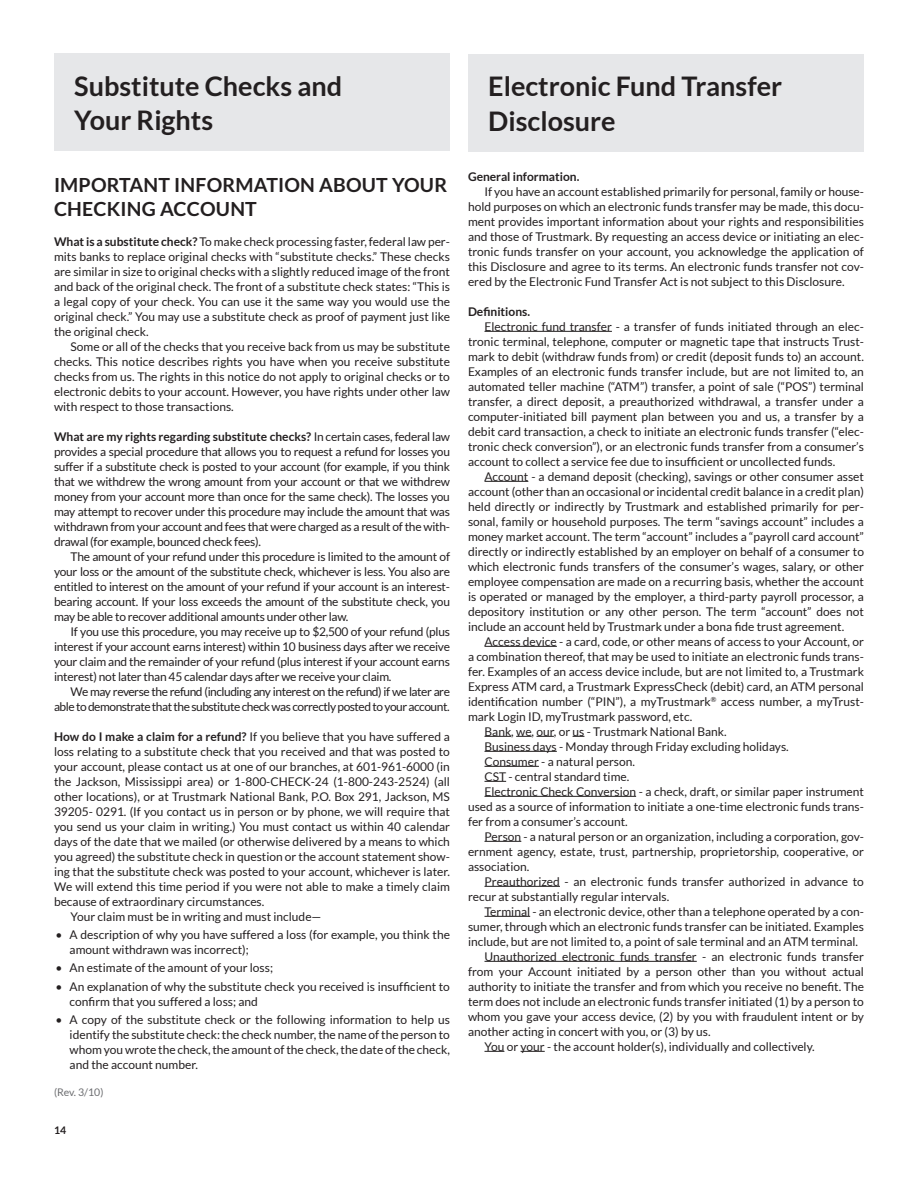
<style>
.page{position:relative;width:918px;height:1188px;background:#fff}
.page>*{position:absolute;margin:0;border:0;box-sizing:border-box;transform-origin:0 0}
.t1{font:700 27px/34.5px "Lato";color:#231f20}
.t2{font:700 19.5px/24px "Lato";letter-spacing:.01em;color:#231f20}
.t3{font:12px/15px "Lato";color:#231f20;text-align:justify}
.t4{font:12px/15px "Lato";letter-spacing:-.04em;color:#231f20;text-align:right}
.t5{font:700 12px "Lato";color:#231f20}
.t6{font:10.5px "Lato";color:#6c6d70}
.t7{font:700 10.5px "Lato";color:#231f20}
.s1{font-weight:700}
</style>
<div class="page">
<div style="left:54px;top:53px;width:396px;height:98px;background:#e6e7e9"></div>
<hr style="left:484px;top:331px;width:128px;height:1px;background:#231f20">
<hr style="left:484px;top:481px;width:44px;height:1px;background:#231f20">
<hr style="left:484px;top:646px;width:73px;height:1px;background:#231f20">
<svg style="left:484px;top:736px;width:70px;height:1px"></svg>
<hr style="left:484px;top:751px;width:73px;height:1px;background:#231f20">
<hr style="left:484px;top:766px;width:55px;height:1px;background:#231f20">
<svg style="left:484px;top:781px;width:22px;height:1px"></svg>
<hr style="left:484px;top:796px;width:152px;height:1px;background:#231f20">
<hr style="left:484px;top:841px;width:37px;height:1px;background:#231f20">
<hr style="left:484px;top:886px;width:76px;height:1px;background:#231f20">
<hr style="left:484px;top:916px;width:46px;height:1px;background:#231f20">
<hr style="left:484px;top:961px;width:213px;height:1px;background:#231f20">
<svg style="left:484px;top:1051px;width:20px;height:1px"></svg>
<svg style="left:521px;top:1051px;width:24px;height:1px"></svg>
<div style="left:468px;top:54px;width:396px;height:97px;background:#e6e7e9"></div>
<p class="t1" style="left:74px;top:68px;width:270px">Substitute Checks and<br>Your Rights</p>
<p class="t2" style="left:54px;top:173px;width:395px">IMPORTANT INFORMATION ABOUT YOUR<br>CHECKING ACCOUNT</p>
<p class="t3" style="left:54px;top:234px;width:398px"><span class="s1">What is a substitute check?</span> To make check processing faster, federal law per&shy;mits banks to replace original checks with “substitute checks.” These checks are similar in size to original checks with a slightly reduced image of the front and back of the original check. The front of a substitute check states: “This is a legal copy of your check. You can use it the same way you would use the original check.” You may use a substitute check as proof of payment just like the original check.</p>
<p class="t3" style="left:54px;top:339px;width:398px;text-indent:16px">Some or all of the checks that you receive back from us may be substitute checks. This notice describes rights you have when you receive substitute checks from us. The rights in this notice do not apply to original checks or to electronic debits to your account. However, you have rights under other law with respect to those transactions.</p>
<p class="t3" style="left:54px;top:429px;width:398px"><span class="s1">What are my rights regarding substitute checks?</span> In certain cases, federal law provides a special procedure that allows you to request a refund for losses you suffer if a substitute check is posted to your account (for example, if you think that we withdrew the wrong amount from your account or that we withdrew money from your account more than once for the same check). The losses you may attempt to recover under this procedure may include the amount that was withdrawn from your account and fees that were charged as a result of the with&shy;drawal (for example, bounced check fees).</p>
<p class="t3" style="left:54px;top:549px;width:398px;text-indent:16px">The amount of your refund under this procedure is limited to the amount of your loss or the amount of the substitute check, whichever is less. You also are entitled to interest on the amount of your refund if your account is an interest&shy;bearing account. If your loss exceeds the amount of the substitute check, you may be able to recover additional amounts under other law.</p>
<p class="t3" style="left:54px;top:624px;width:398px;text-indent:16px">If you use this procedure, you may receive up to $2,500 of your refund (plus interest if your account earns interest) within 10 business days after we receive your claim and the remainder of your refund (plus interest if your account earns interest) not later than 45 calendar days after we receive your claim.</p>
<p class="t4" style="left:54px;top:684px;width:397px">We may reverse the refund (including any interest on the refund) if we later are able to demonstrate that the substitute check was correctly posted to your account.</p>
<p class="t3" style="left:54px;top:729px;width:398px"><span class="s1">How do I make a claim for a refund?</span> If you believe that you have suffered a loss relating to a substitute check that you received and that was posted to your account, please contact us at one of our branches, at 601-961-6000 (in the Jackson, Mississippi area) or 1-800-CHECK-24 (1-800-243-2524) (all other locations), or at Trustmark National Bank, P.O. Box 291, Jackson, MS 39205- 0291. (If you contact us in person or by phone, we will require that you send us your claim in writing.) You must contact us within 40 calendar days of the date that we mailed (or otherwise delivered by a means to which you agreed) the substitute check in question or the account statement show&shy;ing that the substitute check was posted to your account, whichever is later.<br>We will extend this time period if you were not able to make a timely claim because of extraordinary circumstances.</p>
<p class="t3" style="left:70px;top:909px;width:252px">Your claim must be in writing and must include—</p>
<p class="t3" style="left:70px;top:927px;width:382px;text-indent:-14px">• A description of why you have suffered a loss (for example, you think the amount withdrawn was incorrect);</p>
<p class="t3" style="left:56px;top:961px;width:219px">• An estimate of the amount of your loss;</p>
<p class="t3" style="left:70px;top:979px;width:382px;text-indent:-14px">• An explanation of why the substitute check you received is insufficient to confirm that you suffered a loss; and</p>
<p class="t3" style="left:70px;top:1012px;width:382px;text-indent:-14px">• A copy of the substitute check or the following information to help us identify the substitute check: the check number, the name of the person to whom you wrote the check, the amount of the check, the date of the check, and the account number.</p>
<p class="t6" style="left:54px;top:1086px;width:51px">(Rev. 3/10)</p>
<p class="t7" style="left:54px;top:1124px;width:14px">14</p>
<p class="t1" style="left:488px;top:69px;width:296px">Electronic Fund Transfer<br>Disclosure</p>
<p class="t5" style="left:468px;top:169px;width:113px">General information.</p>
<p class="t3" style="left:468px;top:184px;width:398px;text-indent:16px">If you have an account established primarily for personal, family or house&shy;hold purposes on which an electronic funds transfer may be made, this docu&shy;ment provides important information about your rights and responsibilities and those of Trustmark. By requesting an access device or initiating an elec&shy;tronic funds transfer on your account, you acknowledge the application of this Disclosure and agree to its terms. An electronic funds transfer not cov&shy;ered by the Electronic Fund Transfer Act is not subject to this Disclosure.</p>
<p class="t5" style="left:468px;top:304px;width:64px">Definitions.</p>
<p class="t3" style="left:468px;top:319px;width:398px;text-indent:16px">Electronic fund transfer - a transfer of funds initiated through an elec&shy;tronic terminal, telephone, computer or magnetic tape that instructs Trust&shy;mark to debit (withdraw funds from) or credit (deposit funds to) an account.<br>Examples of an electronic funds transfer include, but are not limited to, an automated teller machine (“ATM”) transfer, a point of sale (“POS”) terminal transfer, a direct deposit, a preauthorized withdrawal, a transfer under a computer-initiated bill payment plan between you and us, a transfer by a debit card transaction, a check to initiate an electronic funds transfer (“elec&shy;tronic check conversion”), or an electronic funds transfer from a consumer’s account to collect a service fee due to insufficient or uncollected funds.</p>
<p class="t3" style="left:468px;top:469px;width:398px;text-indent:16px">Account - a demand deposit (checking), savings or other consumer asset account (other than an occasional or incidental credit balance in a credit plan) held directly or indirectly by Trustmark and established primarily for per&shy;sonal, family or household purposes. The term “savings account” includes a money market account. The term “account” includes a “payroll card account” directly or indirectly established by an employer on behalf of a consumer to which electronic funds transfers of the consumer’s wages, salary, or other employee compensation are made on a recurring basis, whether the account is operated or managed by the employer, a third-party payroll processor, a depository institution or any other person. The term “account” does not include an account held by Trustmark under a bona fide trust agreement.</p>
<p class="t3" style="left:468px;top:634px;width:398px;text-indent:16px">Access device - a card, code, or other means of access to your Account, or a combination thereof, that may be used to initiate an electronic funds trans&shy;fer. Examples of an access device include, but are not limited to, a Trustmark Express ATM card, a Trustmark ExpressCheck (debit) card, an ATM personal identification number (“PIN”), a myTrustmark<sup>®</sup> access number, a myTrust&shy;mark Login ID, myTrustmark password, etc.</p>
<p class="t3" style="left:484px;top:724px;width:244px">Bank, we, our, or us - Trustmark National Bank.</p>
<p class="t3" style="left:484px;top:739px;width:306px">Business days - Monday through Friday excluding holidays.</p>
<p class="t3" style="left:484px;top:754px;width:152px">Consumer - a natural person.</p>
<p class="t3" style="left:484px;top:769px;width:146px">CST - central standard time.</p>
<p class="t3" style="left:468px;top:784px;width:398px;text-indent:16px">Electronic Check Conversion - a check, draft, or similar paper instrument used as a source of information to initiate a one-time electronic funds trans&shy;fer from a consumer’s account.</p>
<p class="t3" style="left:468px;top:829px;width:398px;text-indent:16px">Person - a natural person or an organization, including a corporation, gov&shy;ernment agency, estate, trust, partnership, proprietorship, cooperative, or association.</p>
<p class="t3" style="left:468px;top:874px;width:397px;text-indent:16px">Preauthorized - an electronic funds transfer authorized in advance to recur at substantially regular intervals.</p>
<p class="t3" style="left:468px;top:904px;width:398px;text-indent:16px">Terminal - an electronic device, other than a telephone operated by a con&shy;sumer, through which an electronic funds transfer can be initiated. Examples include, but are not limited to, a point of sale terminal and an ATM terminal.</p>
<p class="t3" style="left:468px;top:949px;width:398px;text-indent:16px">Unauthorized electronic funds transfer - an electronic funds transfer from your Account initiated by a person other than you without actual authority to initiate the transfer and from which you receive no benefit. The term does not include an electronic funds transfer initiated (1) by a person to whom you gave your access device, (2) by you with fraudulent intent or by another acting in concert with you, or (3) by us.</p>
<p class="t3" style="left:484px;top:1039px;width:332px">You or your - the account holder(s), individually and collectively.</p>
</div>
